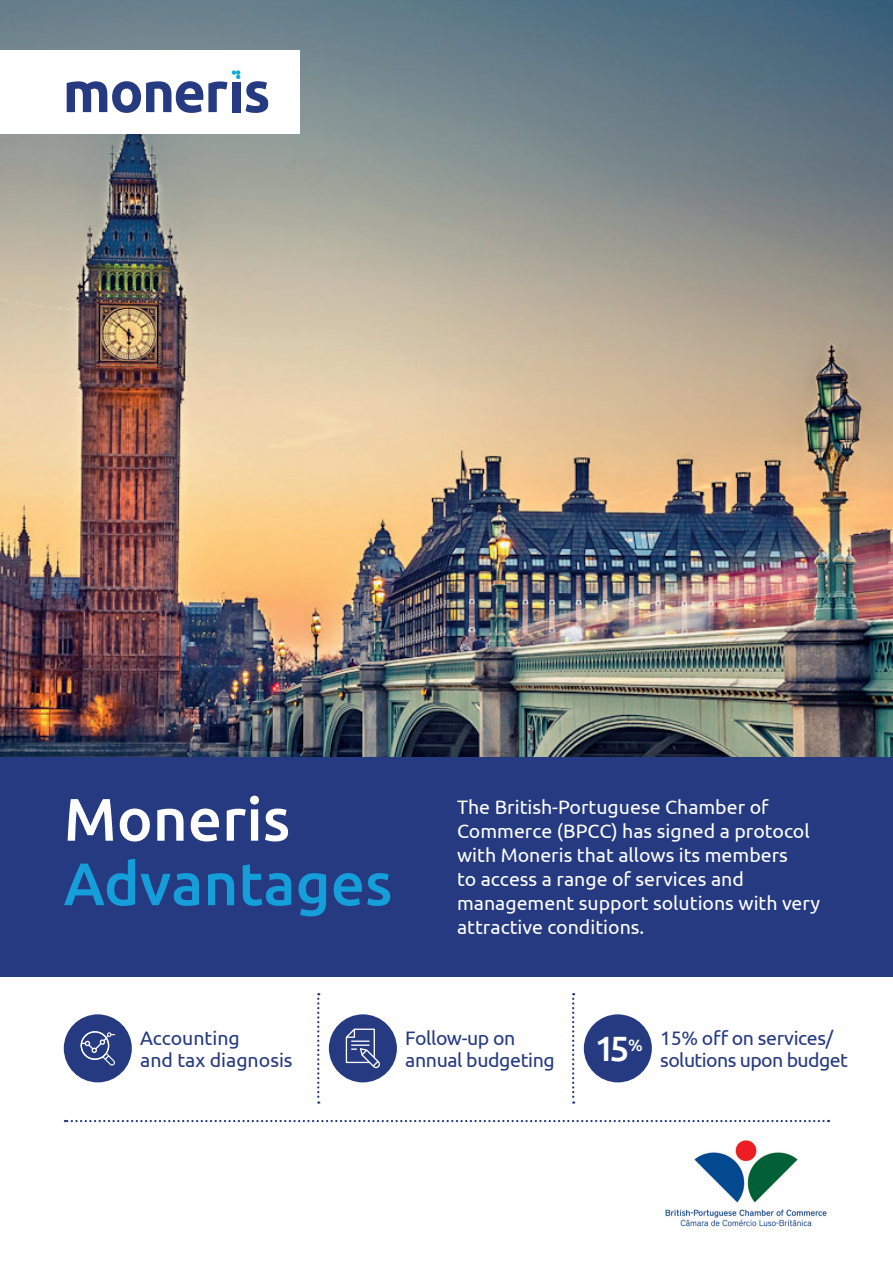
<style>
.page{position:relative;width:893px;height:1263px;background:#fff}
.page>*{position:absolute;margin:0;border:0;box-sizing:border-box;transform-origin:0 0}
.t1{font:500 60px "Ubuntu";color:#159eda}
.t2{font:500 60px "Ubuntu";color:#fff}
.t3{font:19.5px/24px "Ubuntu";color:#fff}
.t4{font:19.5px/22.5px "Ubuntu";letter-spacing:-.02em;color:#253a80}
.t5{font:19.5px/22.5px "Ubuntu";color:#253a80}
.t6{font:500 16.35px "Ubuntu";color:#fff}
</style>
<div class="page">
<img style="left:0;top:0;width:893px;height:757px">
<div style="left:0;top:757px;width:893px;height:220px;background:#253a80"></div>
<div style="left:584px;top:1014px;width:68px;height:68px;background:#253a80;border-radius:50%"></div>
<svg style="left:317px;top:993px;width:2px;height:111px"></svg>
<svg style="left:572px;top:993px;width:2px;height:111px"></svg>
<div style="left:329px;top:1014px;width:68px;height:68px;background:#253a80;border-radius:50%"></div>
<svg style="left:346px;top:1028px;width:34px;height:40px"></svg>
<div style="left:64px;top:1014px;width:68px;height:68px;background:#253a80;border-radius:50%"></div>
<svg style="left:80px;top:1031px;width:35px;height:35px"></svg>
<div style="left:0;top:50px;width:300px;height:83px;background:#fff"></div>
<svg style="left:246px;top:81px;width:22px;height:32px"></svg>
<svg style="left:67px;top:70px;width:173px;height:43px"></svg>
<svg style="left:65px;top:1120px;width:764px;height:2px"></svg>
<img style="left:665px;top:1140px;width:162px;height:87px">
<h1 class="t2" style="left:64px;top:781px;width:228px">Moneris</h1>
<h1 class="t1" style="left:64px;top:846px;width:330px">Advantages</h1>
<p class="t3" style="left:457px;top:794px;width:364px">The British-Portuguese Chamber of Commerce (BPCC) has signed a protocol with Moneris that allows its members<br>to access a range of services and management support solutions with very attractive conditions.</p>
<p class="t5" style="left:140px;top:1026px;width:154px">Accounting<br>and tax diagnosis</p>
<p class="t4" style="left:594px;top:1026px;width:255px;text-indent:66px">15% off on services/<br><sup>15</sup> solutions upon budget</p>
<p class="t4" style="left:405px;top:1026px;width:112px">Follow-up on</p>
<p class="t6" style="left:628px;top:1035px;width:16px">%</p>
<p class="t4" style="left:405px;top:1048px;width:151px">annual budgeting</p>
</div>
